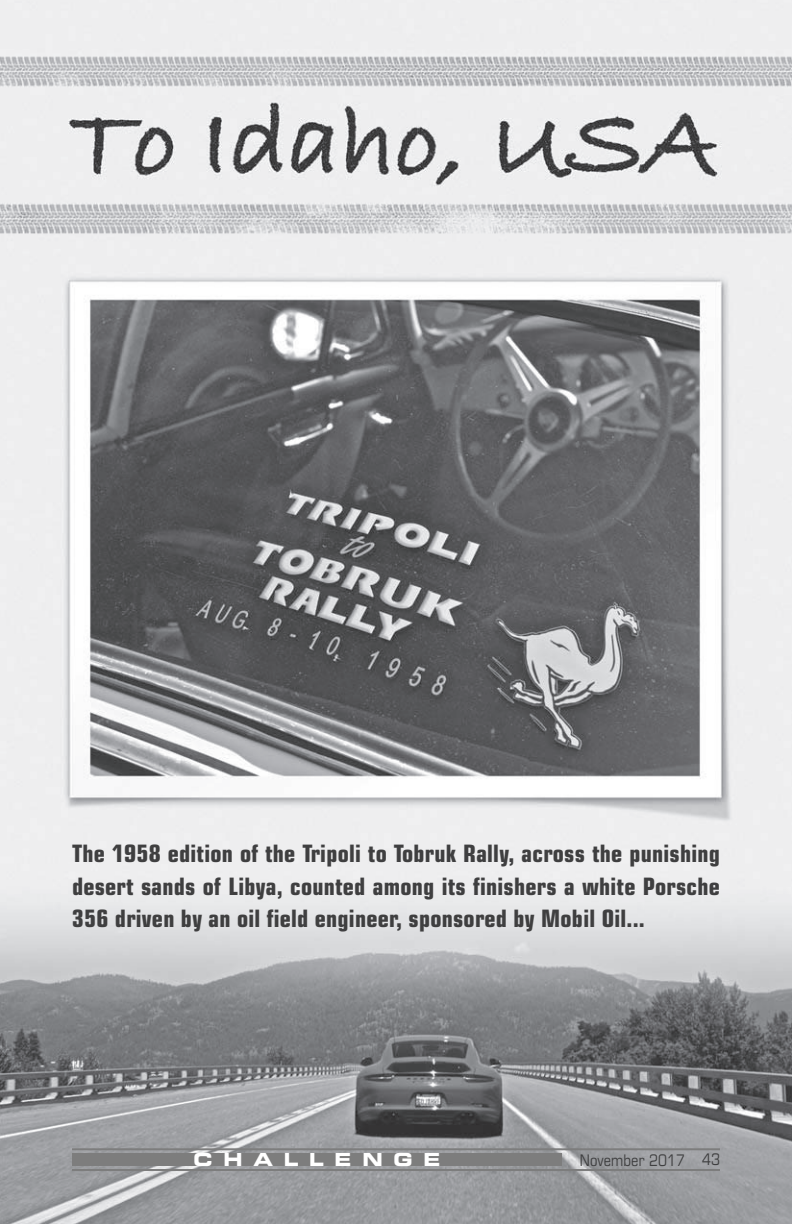
<style>
.page{position:relative;width:792px;height:1224px;background:#fff}
.page>*{position:absolute;margin:0;border:0;box-sizing:border-box;transform-origin:0 0}
.t1{font:700 condensed 24px/32.8px "Eurostile";letter-spacing:.01em;color:#3f3f40;text-align:justify}
.t2{font:18px "Eurostile Bold Extended Two";letter-spacing:.6em;color:#fff}
.t3{font:condensed 16px "Eurostile";letter-spacing:.005em;color:#3f3f40}
</style>
<div class="page">
<img style="left:0;top:0;width:792px;height:1224px">
<div style="left:72px;top:1154px;width:490px;height:12px;background:#7d7d7d"></div>
<hr style="left:72px;top:1169px;width:648px;height:2px;background:#7d7d7d">
<hr style="left:72px;top:1148px;width:648px;height:2px;background:#7d7d7d">
<p class="t1" style="left:72px;top:837px;width:650px">The 1958 edition of the Tripoli to Tobruk Rally, across the punishing desert sands of Libya, counted among its finishers a white Porsche 356 driven by an oil field engineer, sponsored by Mobil Oil...</p>
<p class="t2" style="left:194px;top:1147px;width:248px">CHALLENGE</p>
<p class="t3" style="left:580px;top:1150px;width:142px">November 2017 43</p>
</div>
